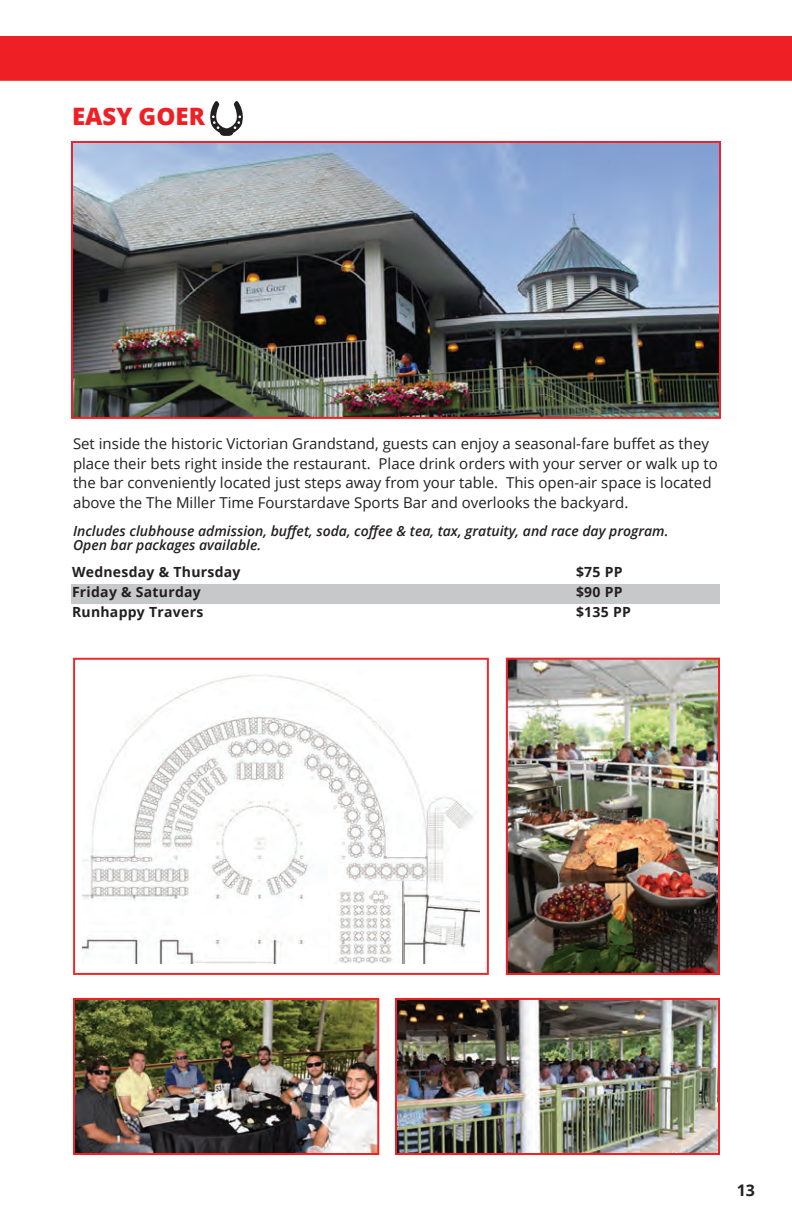
<style>
.page{position:relative;width:792px;height:1224px;background:#fff}
.page>*{position:absolute;margin:0;border:0;box-sizing:border-box;transform-origin:0 0}
.t1{font:800 24px "Open Sans";color:#ee2026}
.t2{font:700 16px "Open Sans";color:#231f20}
.t3{font:15px/19.8px "Open Sans";color:#231f20}
.t4{font:italic 600 14px/14px "Open Sans";color:#231f20}
.t5{font:700 14px "Open Sans";letter-spacing:.02em;color:#231f20}
</style>
<div class="page">
<div style="left:0;top:36px;width:792px;height:45px;background:#ee2026"></div>
<div style="left:71px;top:584px;width:649px;height:19px;background:#c7c8ca"></div>
<img style="left:74px;top:144px;width:644px;height:272px">
<div style="left:71px;top:141px;width:650px;height:278px;border:2px solid #ee2228"></div>
<img style="left:82px;top:674px;width:398px;height:289px">
<div style="left:73px;top:658px;width:416px;height:317px;border:2px solid #ee292c"></div>
<img style="left:398px;top:1001px;width:319px;height:151px">
<div style="left:395px;top:998px;width:325px;height:157px;border:2px solid #ee2228"></div>
<img style="left:76px;top:1001px;width:300px;height:151px">
<div style="left:73px;top:998px;width:306px;height:157px;border:2px solid #ee2228"></div>
<img style="left:509px;top:661px;width:208px;height:311px">
<div style="left:506px;top:658px;width:214px;height:317px;border:2px solid #ee2228"></div>
<svg style="left:210px;top:101px;width:33px;height:35px"></svg>
<h1 class="t1" style="left:72px;top:98px;width:134px">EASY GOER</h1>
<p class="t3" style="left:73px;top:433px;width:646px">Set inside the historic Victorian Grandstand, guests can enjoy a seasonal-fare buffet as they place their bets right inside the restaurant. Place drink orders with your server or walk up to the bar conveniently located just steps away from your table. This open-air space is located above the The Miller Time Fourstardave Sports Bar and overlooks the backyard.</p>
<p class="t4" style="left:73px;top:524px;width:597px">Includes clubhouse admission, buffet, soda, coffee &amp; tea, tax, gratuity, and race day program.<br>Open bar packages available.</p>
<p class="t5" style="left:72px;top:562px;width:170px">Wednesday &amp; Thursday</p>
<p class="t5" style="left:576px;top:562px;width:48px">$75 PP</p>
<p class="t5" style="left:72px;top:582px;width:130px">Friday &amp; Saturday</p>
<p class="t5" style="left:576px;top:582px;width:48px">$90 PP</p>
<p class="t5" style="left:72px;top:602px;width:133px">Runhappy Travers</p>
<p class="t5" style="left:576px;top:602px;width:56px">$135 PP</p>
<p class="t2" style="left:737px;top:1179px;width:20px">13</p>
</div>
